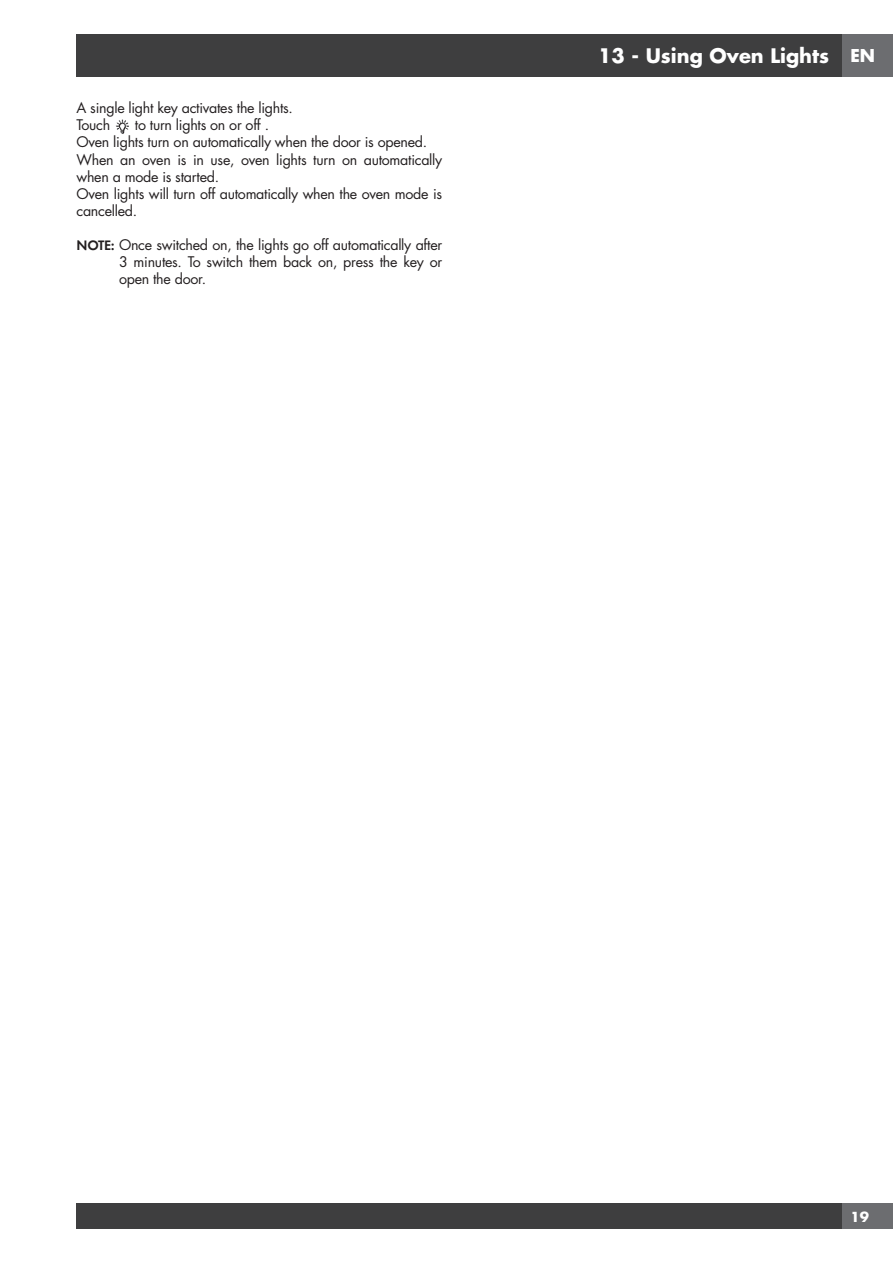
<style>
.page{position:relative;width:893px;height:1263px;background:#fff}
.page>*{position:absolute;margin:0;border:0;box-sizing:border-box;transform-origin:0 0}
.t1{font:700 19.5px "Futura";color:#fff}
.t2{font:700 17.25px "Futura";color:#fff}
.t3{font:14.25px/17.1px "Futura";letter-spacing:-.02em;color:#231f20}
.t4{font:700 13.5px "Futura";color:#fff}
.s1{font-family:"Futura Dem Bld"}
</style>
<div class="page">
<div style="left:77px;top:34px;width:765px;height:43px;background:#3e3e3f"></div>
<div style="left:842px;top:34px;width:51px;height:43px;background:#6c6d70"></div>
<div style="left:77px;top:1203px;width:765px;height:26px;background:#3e3e3f"></div>
<div style="left:842px;top:1203px;width:51px;height:26px;background:#6c6d70"></div>
<img style="left:116px;top:119px;width:13px;height:15px">
<p class="t3" style="left:77px;top:99px;width:218px">A single light key activates the lights.<br>Touch</p>
<p class="t3" style="left:77px;top:116px;width:367px;text-indent:58px">to turn lights on or off .<br>Oven lights turn on automatically when the door is opened.<br>When an oven is in use, oven lights turn on automatically when a mode is started.<br>Oven lights will turn off automatically when the oven mode is cancelled.</p>
<p class="t3" style="left:119px;top:236px;width:325px;text-align:justify;text-indent:-43px"><span class="s1">NOTE:</span> Once switched on, the lights go off automatically after 3 minutes. To switch them back on, press the key or open the door.</p>
<h1 class="t1" style="left:598px;top:43px;width:233px">13 - Using Oven Lights</h1>
<p class="t2" style="left:850px;top:44px;width:26px">EN</p>
<p class="t4" style="left:850px;top:1207px;width:20px">19</p>
</div>
